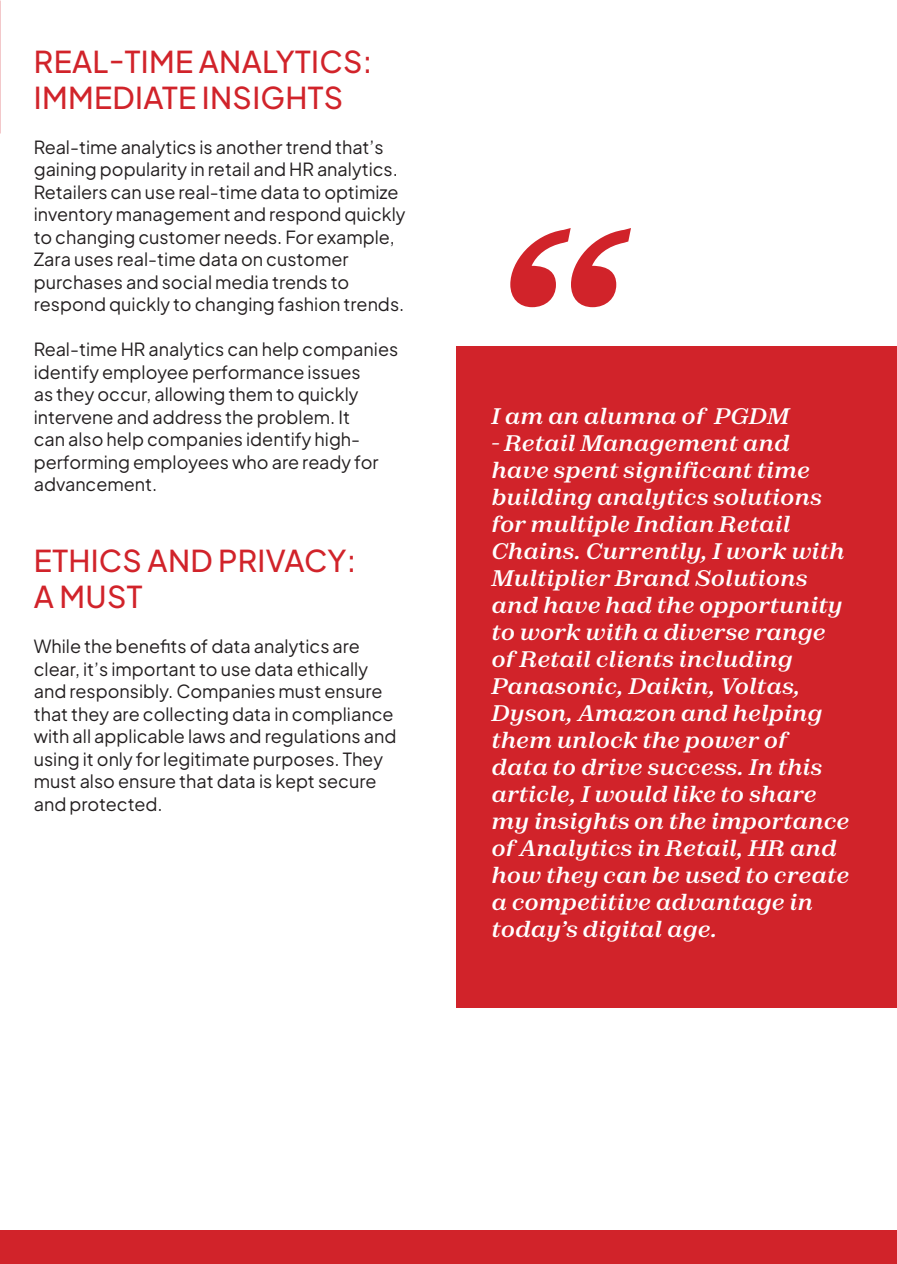
<style>
.page{position:relative;width:897px;height:1264px;background:#fff}
.page>*{position:absolute;margin:0;border:0;box-sizing:border-box;transform-origin:0 0}
.t1{font:italic 700 300px "Zodiak";color:#d1232a}
.t2{font:500 30px/36px "Plus Jakarta Sans";letter-spacing:.01em;color:#d1232a}
.t3{font:italic 700 22.5px/27px "Zodiak";color:#fff}
.t4{font:18px/22.5px "Plus Jakarta Sans";color:#231f20}
</style>
<div class="page">
<div style="left:456px;top:347px;width:440px;height:661px;background:#d1232a"></div>
<div style="left:0;top:1230px;width:896px;height:34px;background:#d1232a"></div>
<p class="t2" style="left:34px;top:40px;width:340px">REAL-TIME ANALYTICS:<br>IMMEDIATE INSIGHTS</p>
<p class="t4" style="left:34px;top:134px;width:373px">Real-time analytics is another trend that’s gaining popularity in retail and HR analytics.<br>Retailers can use real-time data to optimize inventory management and respond quickly to changing customer needs. For example, Zara uses real-time data on customer purchases and social media trends to respond quickly to changing fashion trends.</p>
<p class="t4" style="left:34px;top:336px;width:366px">Real-time HR analytics can help companies identify employee performance issues<br>as they occur, allowing them to quickly intervene and address the problem. It<br>can also help companies identify high&shy;performing employees who are ready for advancement.</p>
<p class="t2" style="left:34px;top:540px;width:324px">ETHICS AND PRIVACY:</p>
<p class="t2" style="left:34px;top:576px;width:110px">A MUST</p>
<p class="t4" style="left:34px;top:633px;width:364px">While the benefits of data analytics are clear, it’s important to use data ethically and responsibly. Companies must ensure that they are collecting data in compliance with all applicable laws and regulations and using it only for legitimate purposes. They must also ensure that data is kept secure and protected.</p>
<p class="t1" style="left:481px;top:147px;width:136px">“</p>
<p class="t3" style="left:491px;top:402px;width:299px">I am an alumna of PGDM</p>
<p class="t3" style="left:491px;top:429px;width:359px">- Retail Management and have spent significant time building analytics solutions for multiple Indian Retail<br>Chains. Currently, I work with<br>Multiplier Brand Solutions and have had the opportunity to work with a diverse range of Retail clients including<br>Panasonic, Daikin, Voltas,<br>Dyson, Amazon and helping them unlock the power of<br>data to drive success. In this article, I would like to share my insights on the importance of Analytics in Retail, HR and how they can be used to create a competitive advantage in today’s digital age.</p>
</div>
